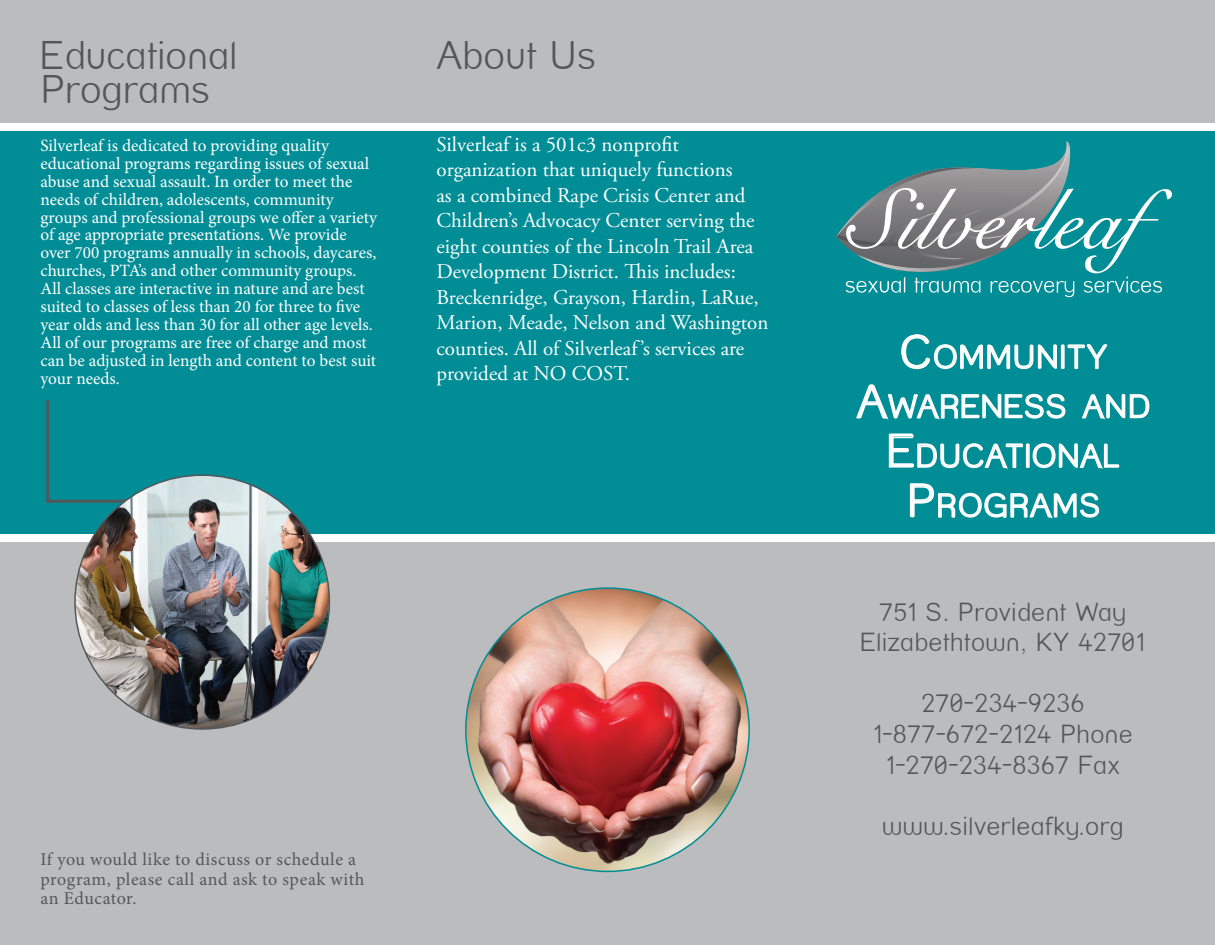
<style>
.page{position:relative;width:1215px;height:945px;background:#fff}
.page>*{position:absolute;margin:0;border:0;box-sizing:border-box;transform-origin:0 0}
.t1{font:300 39px "Street";letter-spacing:-.01em;color:#545759}
.t2{font:300 32.55px/49.5px "Street";color:#fff;text-align:center}
.t3{font:300 25.5px/30.6px "Street";color:#545759;text-align:center}
.t4{font:21px/25.5px "Adobe Garamond Pro";color:#fff}
.t5{font:18px/19.5px "Minion Pro";letter-spacing:.025em;color:#545759}
.t6{font:17.25px/18px "Minion Pro";letter-spacing:-.005em;color:#fff}
.s1{font-size:46.5px}
</style>
<div class="page">
<div style="left:0;top:0;width:1215px;height:123px;background:#bbbcbd"></div>
<div style="left:0;top:542px;width:1215px;height:403px;background:#bbbcbd"></div>
<div style="left:0;top:131px;width:1215px;height:403px;background:#008d96"></div>
<svg style="left:901px;top:334px;width:207px;height:36px"></svg>
<svg style="left:856px;top:384px;width:210px;height:36px"></svg>
<svg style="left:1082px;top:394px;width:68px;height:26px"></svg>
<svg style="left:888px;top:433px;width:232px;height:36px"></svg>
<svg style="left:909px;top:483px;width:191px;height:36px"></svg>
<svg style="left:836px;top:141px;width:336px;height:157px"></svg>
<hr style="left:46px;top:400px;width:3px;height:103px;background:#545759">
<hr style="left:46px;top:500px;width:103px;height:3px;background:#545759">
<img style="left:75px;top:475px;width:254px;height:254px;border-radius:127px">
<img style="left:466px;top:588px;width:283px;height:283px;border-radius:142px">
<h1 class="t1" style="left:40px;top:33px;width:199px">Educational</h1>
<h1 class="t1" style="left:436px;top:33px;width:161px">About Us</h1>
<h1 class="t1" style="left:40px;top:68px;width:171px">Programs</h1>
<p class="t6" style="left:40px;top:136px;width:338px">Silverleaf is dedicated to providing quality educational programs regarding issues of sexual abuse and sexual assault. In order to meet the needs of children, adolescents, community groups and professional groups we offer a variety of age appropriate presentations. We provide over 700 programs annually in schools, daycares, churches, PTA’s and other community groups.<br>All classes are interactive in nature and are best suited to classes of less than 20 for three to five year olds and less than 30 for all other age levels.<br>All of our programs are free of charge and most can be adjusted in length and content to best suit your needs.</p>
<p class="t4" style="left:436px;top:132px;width:334px">Silverleaf is a 501c3 nonprofit organization that uniquely functions<br>as a combined Rape Crisis Center and Children’s Advocacy Center serving the eight counties of the Lincoln Trail Area Development District. This includes:<br>Breckenridge, Grayson, Hardin, LaRue, Marion, Meade, Nelson and Washington counties. All of Silverleaf’s services are provided at NO COST.</p>
<p class="t5" style="left:40px;top:850px;width:325px">If you would like to discuss or schedule a program, please call and ask to speak with an Educator.</p>
<h2 class="t2" style="left:856px;top:332px;width:296px"><span class="s1">C</span>OMMUNITY<br><span class="s1">A</span>WARENESS AND<br><span class="s1">E</span>DUCATIONAL<br><span class="s1">P</span>ROGRAMS</h2>
<h3 class="t3" style="left:861px;top:596px;width:286px">751 S. Provident Way<br>Elizabethtown, KY 42701</h3>
<h3 class="t3" style="left:873px;top:688px;width:262px">270-234-9236<br>1-877-672-2124 Phone<br>1-270-234-8367 Fax</h3>
<h3 class="t3" style="left:882px;top:810px;width:244px">www.silverleafky.org</h3>
</div>
